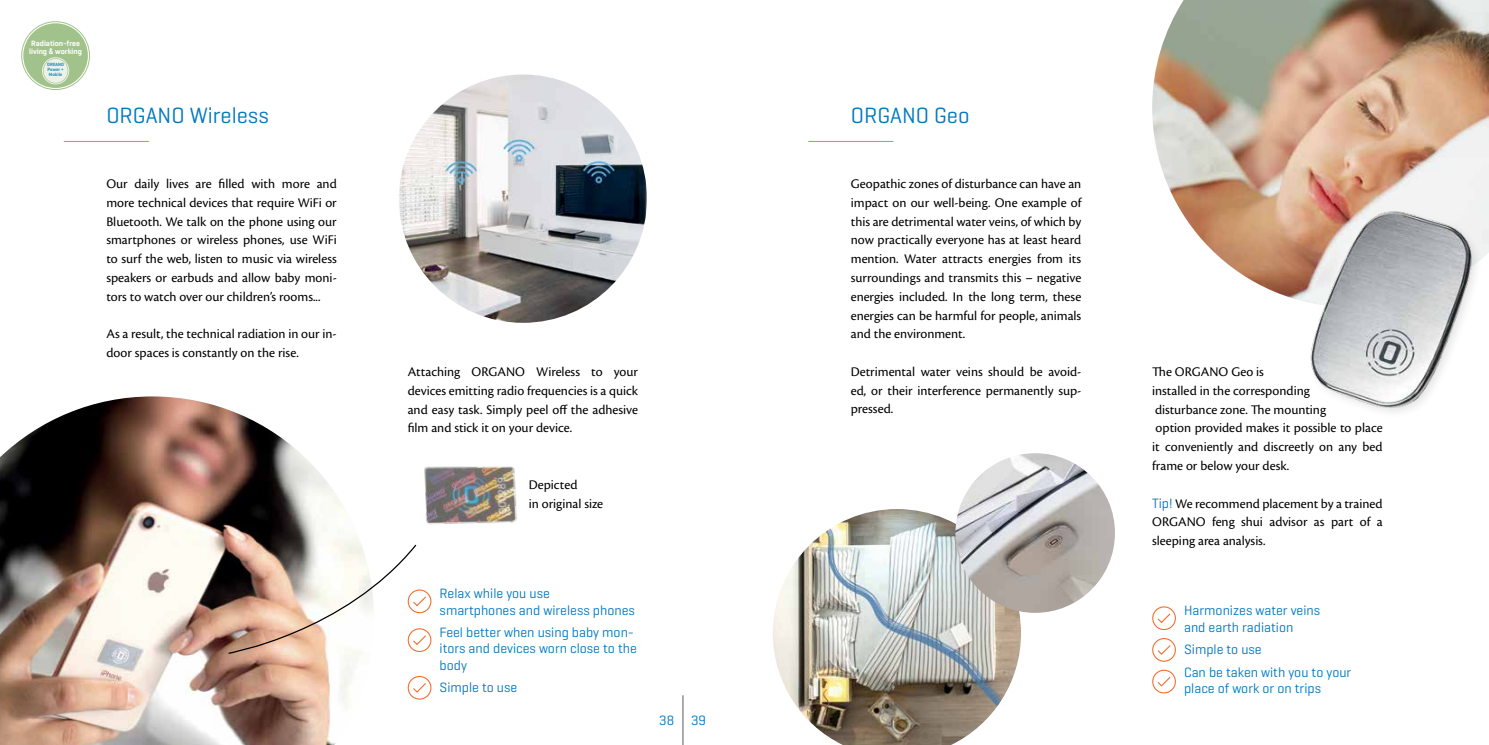
<style>
.page{position:relative;width:1489px;height:745px;background:#fff}
.page>*{position:absolute;margin:0;border:0;box-sizing:border-box;transform-origin:0 0}
.t1{font:22.5px "Geogrotesque";color:#0079c1}
.t2{font:13.75px/18.8px "Cronos Pro";color:#000;text-align:justify}
.t3{font:13.75px/16.2px "Geogrotesque";color:#0079c1}
.t4{font:600 7.88px/8.8px "Geogrotesque";color:#fff}
.t5{font:600 4.75px/5px "Geogrotesque";color:#0079c1;text-align:center}
.s1{font-family:"Arial Narrow";font-weight:700}
.s2{font-family:"Geogrotesque";color:#0079c1}
</style>
<div class="page">
<img style="left:399px;top:74px;width:248px;height:248px;border-radius:124px">
<img style="left:0;top:396px;width:361px;height:348px">
<hr style="left:64px;top:141px;width:85px;height:1px;background:#7fae64">
<hr style="left:682px;top:694px;width:1px;height:50px;background:#58595b">
<img style="left:424px;top:466px;width:93px;height:59px">
<div style="left:407px;top:589px;width:24px;height:24px;border:1px solid #f37032;border-radius:50%"></div>
<div style="left:407px;top:628px;width:24px;height:23px;border:1px solid #f37032;border-radius:50%"></div>
<svg style="left:227px;top:543px;width:200px;height:111px"></svg>
<div style="left:407px;top:675px;width:24px;height:24px;border:1px solid #f37032;border-radius:50%"></div>
<svg style="left:413px;top:683px;width:13px;height:10px"></svg>
<img style="left:1152px;top:0;width:336px;height:300px">
<hr style="left:808px;top:141px;width:85px;height:1px;background:#7fae64">
<img style="left:773px;top:509px;width:247px;height:235px">
<img style="left:955px;top:453px;width:159px;height:159px;border-radius:80px">
<img style="left:1300px;top:190px;width:188px;height:222px">
<div style="left:1152px;top:606px;width:23px;height:23px;border:1px solid #f37032;border-radius:50%"></div>
<svg style="left:1157px;top:613px;width:14px;height:10px"></svg>
<div style="left:1152px;top:637px;width:23px;height:24px;border:1px solid #f37032;border-radius:50%"></div>
<svg style="left:1157px;top:645px;width:14px;height:10px"></svg>
<div style="left:1152px;top:669px;width:23px;height:24px;border:1px solid #f37032;border-radius:50%"></div>
<svg style="left:1157px;top:677px;width:14px;height:10px"></svg>
<div style="left:23px;top:23px;width:65px;height:65px;background:#a1c28b;border-radius:50%"></div>
<div style="left:21px;top:21px;width:69px;height:69px;border:1px solid #a1c28b;border-radius:50%"></div>
<div style="left:44px;top:59px;width:24px;height:24px;background:#ecf2e7;border-radius:50%"></div>
<div style="left:42px;top:57px;width:27px;height:27px;border:1px solid #fff;border-radius:50%"></div>
<p class="t4" style="left:29px;top:39px;width:54px">Radiation-free living <span class="s1">&amp;</span> working</p>
<p class="t5" style="left:47px;top:62px;width:18px">ORGANO<br>Power +<br>Mobile</p>
<h1 class="t1" style="left:106px;top:101px;width:164px">ORGANO Wireless</h1>
<p class="t2" style="left:106px;top:174px;width:232px">Our daily lives are filled with more and more technical devices that require WiFi or Bluetooth. We talk on the phone using our smartphones or wireless phones, use WiFi to surf the web, listen to music via wireless speakers or earbuds and allow baby moni&shy;tors to watch over our children’s rooms...</p>
<p class="t2" style="left:106px;top:324px;width:232px">As a result, the technical radiation in our in&shy;door spaces is constantly on the rise.</p>
<p class="t2" style="left:407px;top:362px;width:232px">Attaching ORGANO Wireless to your devices emitting radio frequencies is a quick and easy task. Simply peel off the adhesive film and stick it on your device.</p>
<p class="t2" style="left:529px;top:475px;width:76px">Depicted<br>in original size</p>
<p class="t3" style="left:439px;top:584px;width:197px">Relax while you use<br>smartphones and wireless phones</p>
<p class="t3" style="left:439px;top:623px;width:199px">Feel better when using baby mon&shy;itors and devices worn close to the body</p>
<p class="t3" style="left:439px;top:678px;width:79px">Simple to use</p>
<p class="t3" style="left:659px;top:711px;width:48px">38 39</p>
<h1 class="t1" style="left:850px;top:101px;width:120px">ORGANO Geo</h1>
<p class="t2" style="left:850px;top:174px;width:232px">Geopathic zones of disturbance can have an impact on our well-being. One example of this are detrimental water veins, of which by now practically everyone has at least heard mention. Water attracts energies from its surroundings and transmits this – negative energies included. In the long term, these energies can be harmful for people, animals and the environment.</p>
<p class="t2" style="left:850px;top:362px;width:232px">Detrimental water veins should be avoid&shy;ed, or their interference permanently sup&shy;pressed.</p>
<p class="t2" style="left:1152px;top:362px;width:232px;text-align:left">The ORGANO Geo is<br>installed in the corresponding<br>disturbance zone. The mounting<br>option provided makes it possible to place it conveniently and discreetly on any bed frame or below your desk.</p>
<p class="t2" style="left:1152px;top:493px;width:232px"><span class="s2">Tip!</span> We recommend placement by a trained ORGANO feng shui advisor as part of a sleeping area analysis.</p>
<p class="t3" style="left:1183px;top:601px;width:137px">Harmonizes water veins and earth radiation</p>
<p class="t3" style="left:1183px;top:637px;width:169px;line-height:22.5px">Simple to use<br>Can be taken with you to your</p>
<p class="t3" style="left:1183px;top:679px;width:138px">place of work or on trips</p>
</div>
